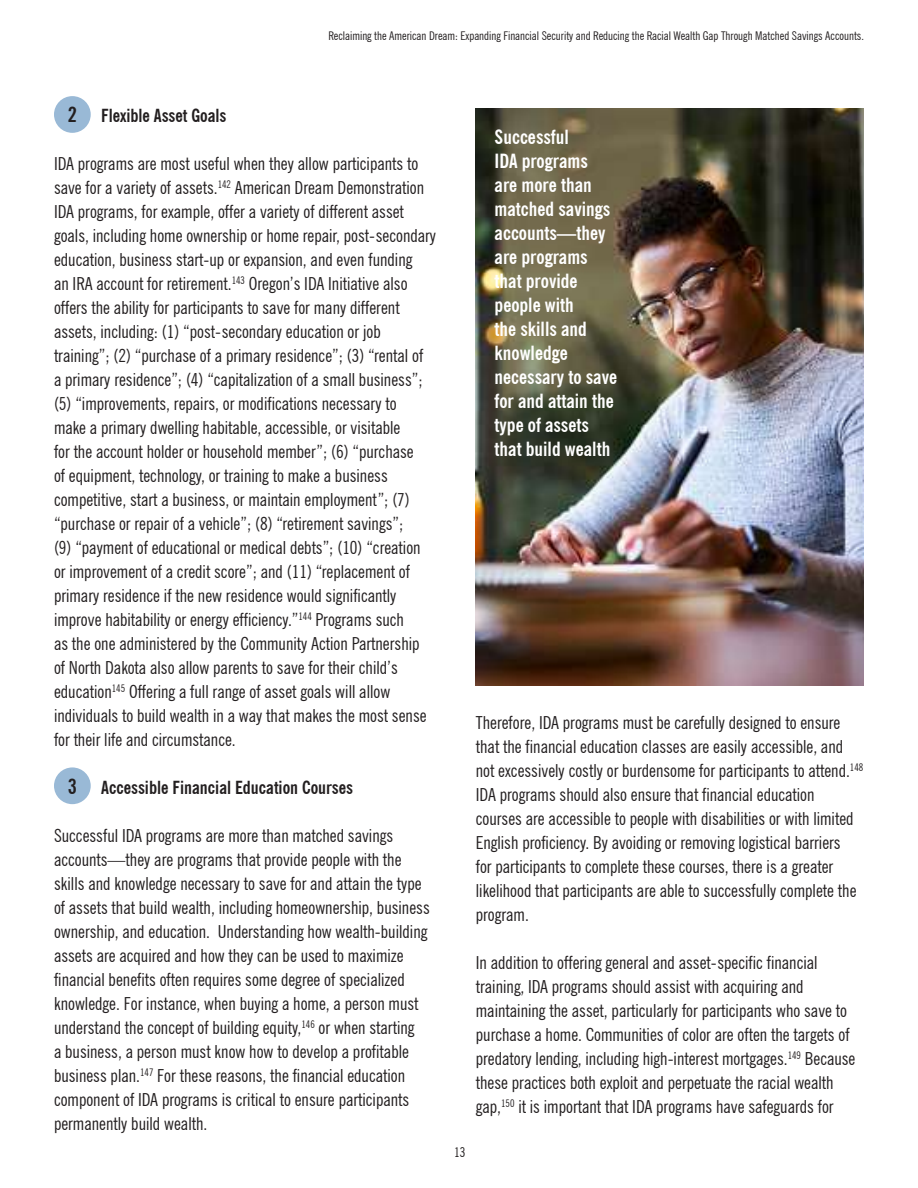
<style>
.page{position:relative;width:918px;height:1188px;background:#fff}
.page>*{position:absolute;margin:0;border:0;box-sizing:border-box;transform-origin:0 0}
.t1{font:700 condensed 21px "News Gothic BT";color:#231f20}
.t2{font:700 condensed 19.5px/24px "News Gothic BT";color:#fff}
.t3{font:condensed 18px/24px "News Gothic BT";color:#231f20}
.t4{font:700 condensed 18px "News Gothic BT";color:#231f20}
.t5{font:condensed 13.5px "News Gothic BT";color:#231f20}
.t6{font:condensed 12px "News Gothic BT";color:#231f20}
</style>
<div class="page">
<div style="left:54px;top:96px;width:37px;height:37px;background:#99b9d6;border-radius:50%"></div>
<div style="left:54px;top:767px;width:37px;height:37px;background:#99b9d6;border-radius:50%"></div>
<img style="left:476px;top:108px;width:388px;height:578px">
<p class="t6" style="left:329px;top:29px;width:537px">Reclaiming the American Dream: Expanding Financial Security and Reducing the Racial Wealth Gap Through Matched Savings Accounts.</p>
<p class="t1" style="left:68px;top:102px;width:11px">2</p>
<p class="t4" style="left:101px;top:104px;width:127px">Flexible Asset Goals</p>
<p class="t3" style="left:54px;top:151px;width:384px">IDA programs are most useful when they allow participants to save for a variety of assets.<sup>142</sup> American Dream Demonstration IDA programs, for example, offer a variety of different asset goals, including home ownership or home repair, post-secondary education, business start-up or expansion, and even funding<br>an IRA account for retirement.<sup>143</sup> Oregon’s IDA Initiative also offers the ability for participants to save for many different assets, including: (1) “post-secondary education or job training”; (2) “purchase of a primary residence”; (3) “rental of<br>a primary residence”; (4) “capitalization of a small business”; (5) “improvements, repairs, or modifications necessary to<br>make a primary dwelling habitable, accessible, or visitable<br>for the account holder or household member”; (6) “purchase<br>of equipment, technology, or training to make a business competitive, start a business, or maintain employment”; (7) “purchase or repair of a vehicle”; (8) “retirement savings”;<br>(9) “payment of educational or medical debts”; (10) “creation or improvement of a credit score”; and (11) “replacement of primary residence if the new residence would significantly improve habitability or energy efficiency.”<sup>144</sup> Programs such<br>as the one administered by the Community Action Partnership<br>of North Dakota also allow parents to save for their child’s education<sup>145</sup> Offering a full range of asset goals will allow individuals to build wealth in a way that makes the most sense for their life and circumstance.</p>
<p class="t4" style="left:101px;top:776px;width:253px">Accessible Financial Education Courses</p>
<p class="t3" style="left:54px;top:823px;width:377px">Successful IDA programs are more than matched savings accounts—they are programs that provide people with the skills and knowledge necessary to save for and attain the type of assets that build wealth, including homeownership, business ownership, and education. Understanding how wealth-building assets are acquired and how they can be used to maximize financial benefits often requires some degree of specialized knowledge. For instance, when buying a home, a person must understand the concept of building equity,<sup>146</sup> or when starting<br>a business, a person must know how to develop a profitable business plan.<sup>147</sup> For these reasons, the financial education component of IDA programs is critical to ensure participants permanently build wealth.</p>
<p class="t1" style="left:68px;top:773px;width:11px">3</p>
<p class="t2" style="left:495px;top:125px;width:124px">Successful<br>IDA programs<br>are more than matched savings accounts—they are programs that provide people with<br>the skills and knowledge necessary to save for and attain the type of assets that build wealth</p>
<p class="t3" style="left:476px;top:710px;width:389px">Therefore, IDA programs must be carefully designed to ensure that the financial education classes are easily accessible, and not excessively costly or burdensome for participants to attend.<sup>148<br></sup>IDA programs should also ensure that financial education courses are accessible to people with disabilities or with limited English proficiency. By avoiding or removing logistical barriers<br>for participants to complete these courses, there is a greater likelihood that participants are able to successfully complete the program.</p>
<p class="t3" style="left:476px;top:950px;width:381px">In addition to offering general and asset-specific financial training, IDA programs should assist with acquiring and maintaining the asset, particularly for participants who save to purchase a home. Communities of color are often the targets of predatory lending, including high-interest mortgages.<sup>149</sup> Because these practices both exploit and perpetuate the racial wealth gap,<sup>150</sup> it is important that IDA programs have safeguards for</p>
<p class="t5" style="left:454px;top:1145px;width:13px">13</p>
</div>
